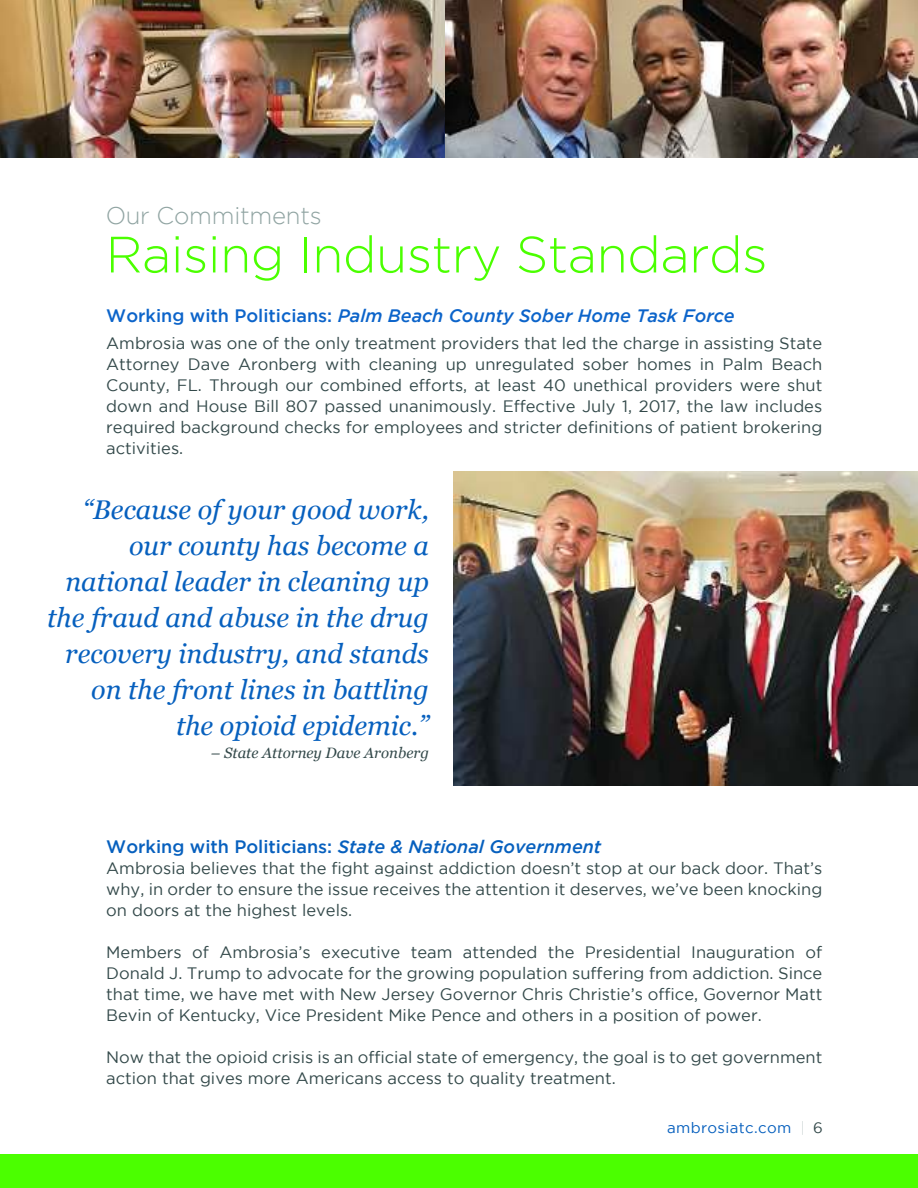
<style>
.page{position:relative;width:918px;height:1188px;background:#fff}
.page>*{position:absolute;margin:0;border:0;box-sizing:border-box;transform-origin:0 0}
.t1{font:300 51px "Gotham";letter-spacing:-.01em;color:#4bff00}
.t2{font:italic 27px/36px "Georgia";color:#0760be;text-align:right}
.t3{font:300 24px "Gotham";letter-spacing:-.01em;color:#90a4a2}
.t4{font:italic 500 18px "Gotham";color:#0c64ca}
.t5{font:italic 500 18px "Gotham";color:#0760be}
.t6{font:16.5px/21px "Gotham";color:#33494a;text-align:justify}
.t7{font:italic 15px "Georgia";color:#33494a}
.t8{font:15px "Gotham";letter-spacing:.025em;color:#0760be}
.s1{font-style:normal}
.s2{font-weight:100;color:#90a4a2}
.s3{color:#33494a}
</style>
<div class="page">
<div style="left:0;top:1154px;width:918px;height:34px;background:#4bff00"></div>
<img style="left:0;top:0;width:446px;height:158px">
<img style="left:446px;top:0;width:472px;height:158px">
<img style="left:453px;top:471px;width:465px;height:315px">
<h3 class="t3" style="left:106px;top:207px;width:217px">Our Commitments</h3>
<h1 class="t1" style="left:106px;top:235px;width:663px">Raising Industry Standards</h1>
<p class="t4" style="left:106px;top:309px;width:630px"><span class="s1">Working with Politicians:</span> Palm Beach County Sober Home Task Force</p>
<p class="t6" style="left:106px;top:333px;width:718px">Ambrosia was one of the only treatment providers that led the charge in assisting State Attorney Dave Aronberg with cleaning up unregulated sober homes in Palm Beach County, FL. Through our combined efforts, at least 40 unethical providers were shut down and House Bill 807 passed unanimously. Effective July 1, 2017, the law includes required background checks for employees and stricter definitions of patient brokering activities.</p>
<h2 class="t2" style="left:47px;top:494px;width:383px">“Because of your good work, our county has become a national leader in cleaning up the fraud and abuse in the drug recovery industry, and stands on the front lines in battling<br>the opioid epidemic.”</h2>
<p class="t7" style="left:211px;top:746px;width:220px">– State Attorney Dave Aronberg</p>
<p class="t5" style="left:106px;top:840px;width:496px"><span class="s1">Working with Politicians:</span> State &amp; National Government</p>
<p class="t6" style="left:106px;top:858px;width:718px">Ambrosia believes that the fight against addiction doesn’t stop at our back door. That’s why, in order to ensure the issue receives the attention it deserves, we’ve been knocking on doors at the highest levels.</p>
<p class="t6" style="left:106px;top:942px;width:718px">Members of Ambrosia’s executive team attended the Presidential Inauguration of Donald J. Trump to advocate for the growing population suffering from addiction. Since that time, we have met with New Jersey Governor Chris Christie’s office, Governor Matt Bevin of Kentucky, Vice President Mike Pence and others in a position of power.</p>
<p class="t6" style="left:106px;top:1047px;width:718px">Now that the opioid crisis is an official state of emergency, the goal is to get government action that gives more Americans access to quality treatment.</p>
<p class="t8" style="left:667px;top:1121px;width:157px">ambrosiatc.com <span class="s2">|</span> <span class="s3">6</span></p>
</div>
